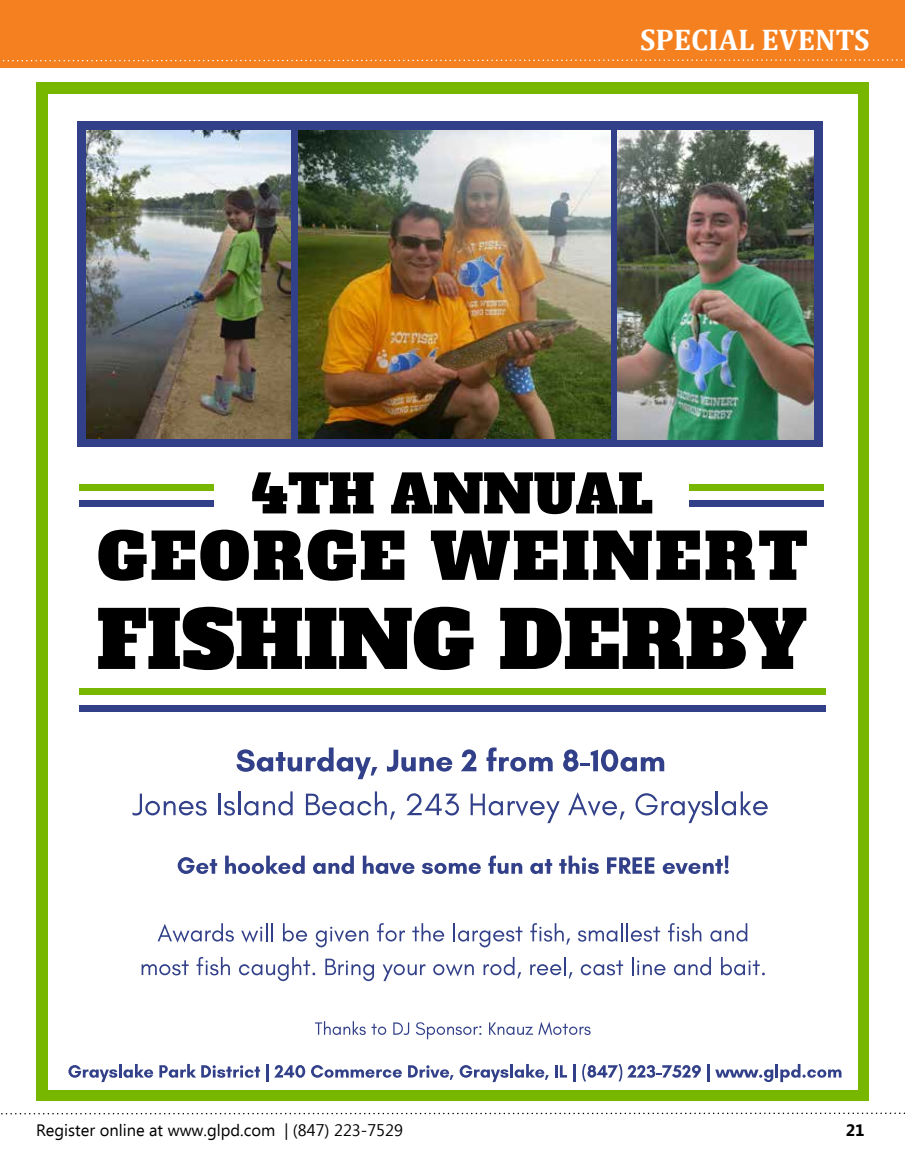
<style>
.page{position:relative;width:905px;height:1175px;background:#fff}
.page>*{position:absolute;margin:0;border:0;box-sizing:border-box;transform-origin:0 0}
.t1{font:78.45px "Alfa Slab One";color:#000}
.t2{font:63.45px "Alfa Slab One";letter-spacing:.04em;color:#000}
.t3{font:52.8px "Alfa Slab One";color:#000}
.t4{font:700 30px "Cambria";color:#fff}
.t5{font:16.5px "Ebrima";color:#000}
.t6{font:700 16.5px "Ebrima";color:#000}
</style>
<div class="page">
<div style="left:0;top:0;width:904px;height:68px;background:#f58020"></div>
<svg style="left:3px;top:59px;width:900px;height:3px"></svg>
<svg style="left:1px;top:1112px;width:903px;height:3px"></svg>
<div style="left:858px;top:1090px;width:11px;height:10px;background:#78b700"></div>
<div style="left:36px;top:93px;width:11px;height:997px;background:#78b700"></div>
<div style="left:36px;top:1090px;width:11px;height:10px;background:#78b700"></div>
<div style="left:858px;top:93px;width:11px;height:997px;background:#78b700"></div>
<div style="left:46px;top:1090px;width:813px;height:10px;background:#78b700"></div>
<div style="left:858px;top:82px;width:11px;height:11px;background:#78b700"></div>
<div style="left:36px;top:82px;width:11px;height:11px;background:#78b700"></div>
<div style="left:46px;top:82px;width:813px;height:11px;background:#78b700"></div>
<svg style="left:236px;top:747px;width:141px;height:32px"></svg>
<svg style="left:387px;top:749px;width:65px;height:22px"></svg>
<svg style="left:461px;top:749px;width:15px;height:22px"></svg>
<svg style="left:486px;top:747px;width:66px;height:24px"></svg>
<svg style="left:563px;top:749px;width:101px;height:22px"></svg>
<svg style="left:132px;top:793px;width:75px;height:22px"></svg>
<hr style="left:218px;top:793px;width:3px;height:22px;background:#314088">
<svg style="left:224px;top:801px;width:11px;height:14px"></svg>
<hr style="left:238px;top:791px;width:2px;height:24px;background:#314088">
<svg style="left:244px;top:791px;width:48px;height:24px"></svg>
<svg style="left:306px;top:791px;width:89px;height:28px"></svg>
<svg style="left:406px;top:793px;width:53px;height:22px"></svg>
<svg style="left:470px;top:793px;width:89px;height:30px"></svg>
<svg style="left:568px;top:792px;width:56px;height:27px"></svg>
<svg style="left:635px;top:793px;width:77px;height:30px"></svg>
<hr style="left:715px;top:791px;width:2px;height:24px;background:#314088">
<svg style="left:721px;top:791px;width:46px;height:24px"></svg>
<svg style="left:178px;top:857px;width:39px;height:17px"></svg>
<svg style="left:225px;top:855px;width:80px;height:19px"></svg>
<svg style="left:313px;top:855px;width:41px;height:19px"></svg>
<svg style="left:363px;top:855px;width:51px;height:19px"></svg>
<svg style="left:422px;top:862px;width:59px;height:12px"></svg>
<svg style="left:488px;top:855px;width:34px;height:19px"></svg>
<svg style="left:530px;top:859px;width:22px;height:15px"></svg>
<svg style="left:559px;top:855px;width:39px;height:19px"></svg>
<svg style="left:607px;top:857px;width:47px;height:16px"></svg>
<svg style="left:662px;top:855px;width:66px;height:19px"></svg>
<svg style="left:158px;top:923px;width:76px;height:19px"></svg>
<svg style="left:241px;top:923px;width:32px;height:19px"></svg>
<svg style="left:283px;top:923px;width:24px;height:18px"></svg>
<svg style="left:316px;top:926px;width:52px;height:21px"></svg>
<svg style="left:377px;top:923px;width:28px;height:18px"></svg>
<svg style="left:412px;top:923px;width:32px;height:18px"></svg>
<svg style="left:453px;top:923px;width:69px;height:24px"></svg>
<svg style="left:530px;top:923px;width:40px;height:21px"></svg>
<svg style="left:578px;top:923px;width:82px;height:18px"></svg>
<svg style="left:668px;top:923px;width:33px;height:18px"></svg>
<svg style="left:710px;top:923px;width:37px;height:18px"></svg>
<svg style="left:142px;top:960px;width:47px;height:15px"></svg>
<svg style="left:196px;top:957px;width:34px;height:18px"></svg>
<svg style="left:239px;top:957px;width:76px;height:24px"></svg>
<svg style="left:325px;top:958px;width:49px;height:23px"></svg>
<svg style="left:382px;top:964px;width:43px;height:17px"></svg>
<svg style="left:433px;top:964px;width:41px;height:12px"></svg>
<svg style="left:483px;top:957px;width:38px;height:21px"></svg>
<svg style="left:530px;top:957px;width:42px;height:21px"></svg>
<svg style="left:580px;top:960px;width:43px;height:15px"></svg>
<svg style="left:632px;top:957px;width:33px;height:18px"></svg>
<svg style="left:674px;top:957px;width:37px;height:18px"></svg>
<svg style="left:721px;top:957px;width:43px;height:18px"></svg>
<svg style="left:315px;top:1021px;width:71px;height:14px"></svg>
<svg style="left:393px;top:1022px;width:16px;height:13px"></svg>
<svg style="left:416px;top:1022px;width:65px;height:17px"></svg>
<svg style="left:489px;top:1022px;width:101px;height:13px"></svg>
<svg style="left:68px;top:1064px;width:85px;height:18px"></svg>
<svg style="left:159px;top:1064px;width:101px;height:13px"></svg>
<svg style="left:266px;top:1064px;width:2px;height:17px"></svg>
<svg style="left:274px;top:1065px;width:31px;height:12px"></svg>
<svg style="left:311px;top:1065px;width:91px;height:12px"></svg>
<svg style="left:408px;top:1065px;width:45px;height:15px"></svg>
<svg style="left:459px;top:1064px;width:89px;height:18px"></svg>
<svg style="left:555px;top:1065px;width:12px;height:12px"></svg>
<hr style="left:573px;top:1064px;width:3px;height:17px;background:#314088">
<svg style="left:582px;top:1064px;width:119px;height:17px"></svg>
<svg style="left:707px;top:1064px;width:2px;height:17px"></svg>
<svg style="left:715px;top:1064px;width:126px;height:18px"></svg>
<div style="left:689px;top:484px;width:135px;height:7px;background:#78b700"></div>
<div style="left:689px;top:500px;width:135px;height:6px;background:#314088"></div>
<div style="left:79px;top:484px;width:135px;height:7px;background:#78b700"></div>
<div style="left:79px;top:500px;width:135px;height:6px;background:#314088"></div>
<div style="left:79px;top:688px;width:746px;height:6px;background:#78b700"></div>
<div style="left:79px;top:705px;width:746px;height:6px;background:#314088"></div>
<div style="left:78px;top:122px;width:745px;height:325px;background:#314088"></div>
<img style="left:298px;top:131px;width:312px;height:307px">
<img style="left:87px;top:131px;width:203px;height:307px">
<img style="left:617px;top:131px;width:196px;height:308px">
<h3 class="t4" style="left:640px;top:19px;width:231px">SPECIAL EVENTS</h3>
<h3 class="t3" style="left:251px;top:459px;width:403px">4TH ANNUAL</h3>
<h2 class="t2" style="left:97px;top:514px;width:711px">GEORGE WEINERT</h2>
<h1 class="t1" style="left:96px;top:587px;width:712px">FISHING DERBY</h1>
<p class="t5" style="left:36px;top:1118px;width:368px">Register online at www.glpd.com | (847) 223-7529</p>
<p class="t6" style="left:845px;top:1118px;width:20px">21</p>
</div>
